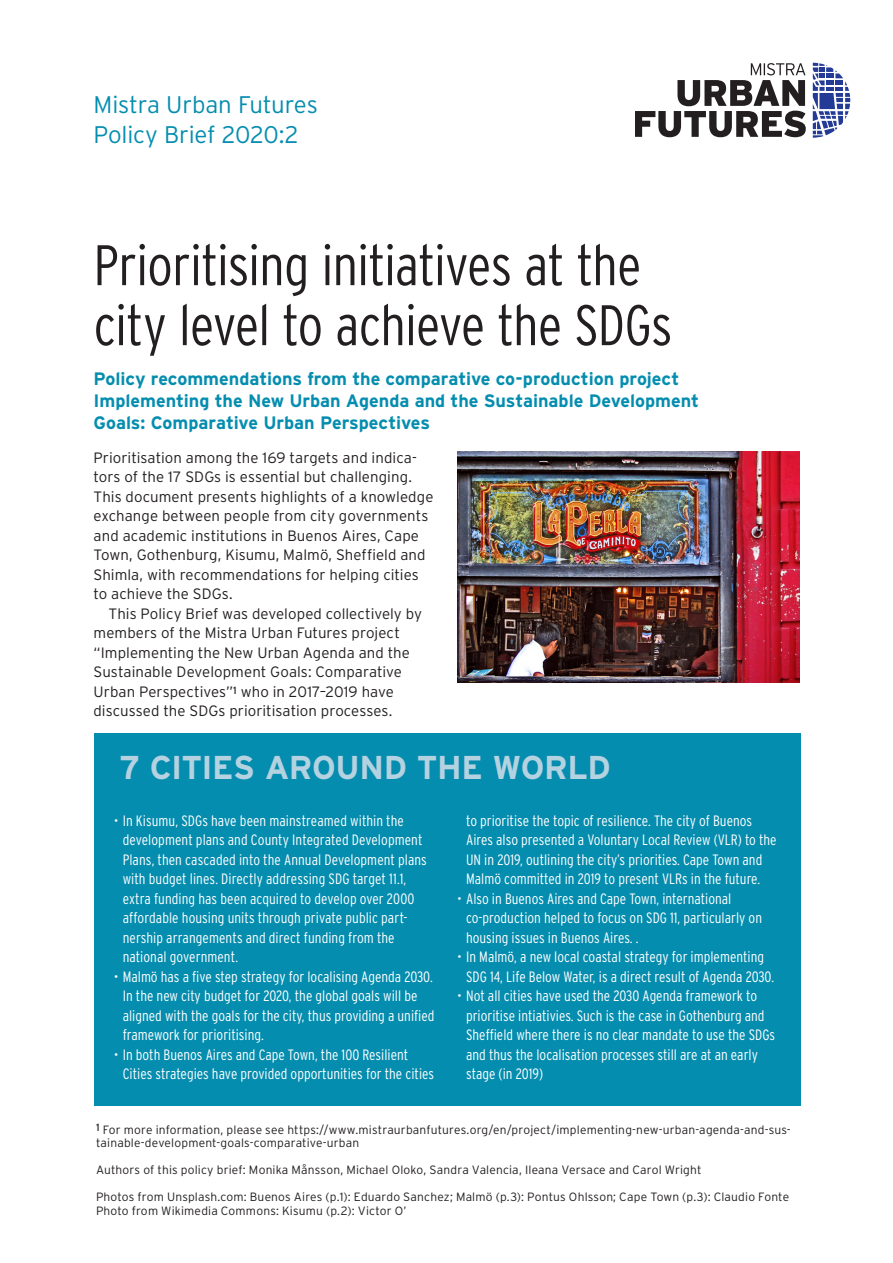
<style>
.page{position:relative;width:893px;height:1263px;background:#fff}
.page>*{position:absolute;margin:0;border:0;box-sizing:border-box;transform-origin:0 0}
.t1{font:300 condensed 57px/60px "Interstate";letter-spacing:-.015em;color:#231f20}
.t2{font:700 33px "Interstate";letter-spacing:-.015em;color:#b5d2e1}
.t3{font:300 24px "Interstate";letter-spacing:-.01em;color:#058daf}
.t4{font:700 18px/21.6px "Interstate";letter-spacing:-.005em;color:#058daf}
.t5{font:300 condensed 15px/19.5px "Interstate";color:#fff}
.t6{font:300 15px/19.5px "Interstate";letter-spacing:.005em;color:#231f20}
.t7{font:300 12px/13.5px "Interstate";letter-spacing:.015em;color:#231f20}
</style>
<div class="page">
<div style="left:94px;top:733px;width:707px;height:372px;background:#058daf"></div>
<img style="left:457px;top:451px;width:342px;height:231px">
<svg style="left:635px;top:63px;width:171px;height:74px"></svg>
<svg style="left:813px;top:63px;width:37px;height:75px"></svg>
<p class="t3" style="left:94px;top:90px;width:226px">Mistra Urban Futures</p>
<p class="t3" style="left:94px;top:120px;width:207px">Policy Brief 2020:2</p>
<p class="t1" style="left:94px;top:235px;width:580px">Prioritising initiatives at the city level to achieve the SDGs</p>
<p class="t4" style="left:94px;top:368px;width:607px">Policy recommendations from the comparative co-production project<br>Implementing the New Urban Agenda and the Sustainable Development<br>Goals: Comparative Urban Perspectives</p>
<p class="t6" style="left:94px;top:448px;width:341px">Prioritisation among the 169 targets and indica&shy;tors of the 17 SDGs is essential but challenging.<br>This document presents highlights of a knowledge exchange between people from city governments and academic institutions in Buenos Aires, Cape Town, Gothenburg, Kisumu, Malmö, Sheffield and Shimla, with recommendations for helping cities to achieve the SDGs.</p>
<p class="t6" style="left:94px;top:604px;width:330px;text-indent:15px">This Policy Brief was developed collectively by members of the Mistra Urban Futures project “Implementing the New Urban Agenda and the Sustainable Development Goals: Comparative Urban Perspectives”<sup>1</sup> who in 2017–2019 have discussed the SDGs prioritisation processes.</p>
<p class="t2" style="left:119px;top:747px;width:493px">7 CITIES AROUND THE WORLD</p>
<p class="t5" style="left:123px;top:810px;width:306px;text-indent:-9px">• In Kisumu, SDGs have been mainstreamed within the development plans and County Integrated Development Plans, then cascaded into the Annual Development plans with budget lines. Directly addressing SDG target 11.1, extra funding has been acquired to develop over 2000 affordable housing units through private public part&shy;nership arrangements and direct funding from the national government.</p>
<p class="t5" style="left:123px;top:966px;width:313px;text-indent:-9px">• Malmö has a five step strategy for localising Agenda 2030.<br>In the new city budget for 2020, the global goals will be aligned with the goals for the city, thus providing a unified framework for prioritising.</p>
<p class="t5" style="left:123px;top:1044px;width:313px;text-indent:-9px">• In both Buenos Aires and Cape Town, the 100 Resilient<br>Cities strategies have provided opportunities for the cities</p>
<p class="t5" style="left:466px;top:810px;width:312px">to prioritise the topic of resilience. The city of Buenos Aires also presented a Voluntary Local Review (VLR) to the UN in 2019, outlining the city’s priorities. Cape Town and Malmö committed in 2019 to present VLRs in the future.</p>
<p class="t5" style="left:466px;top:888px;width:297px;text-indent:-9px">• Also in Buenos Aires and Cape Town, international co-production helped to focus on SDG 11, particularly on housing issues in Buenos Aires. .</p>
<p class="t5" style="left:466px;top:947px;width:309px;text-indent:-9px">• In Malmö, a new local coastal strategy for implementing<br>SDG 14, Life Below Water, is a direct result of Agenda 2030.</p>
<p class="t5" style="left:466px;top:986px;width:311px;text-indent:-9px">• Not all cities have used the 2030 Agenda framework to prioritise intiativies. Such is the case in Gothenburg and Sheffield where there is no clear mandate to use the SDGs and thus the localisation processes still are at an early stage (in 2019)</p>
<p class="t7" style="left:96px;top:1122px;width:696px"><sup>1</sup> For more information, please see https://www.mistraurbanfutures.org/en/project/implementing-new-urban-agenda-and-sus&shy;tainable-development-goals-comparative-urban</p>
<p class="t7" style="left:96px;top:1163px;width:607px">Authors of this policy brief: Monika Månsson, Michael Oloko, Sandra Valencia, Ileana Versace and Carol Wright</p>
<p class="t7" style="left:96px;top:1190px;width:695px">Photos from Unsplash.com: Buenos Aires (p.1): Eduardo Sanchez; Malmö (p.3): Pontus Ohlsson; Cape Town (p.3): Claudio Fonte<br>Photo from Wikimedia Commons: Kisumu (p.2): Victor O’</p>
</div>
